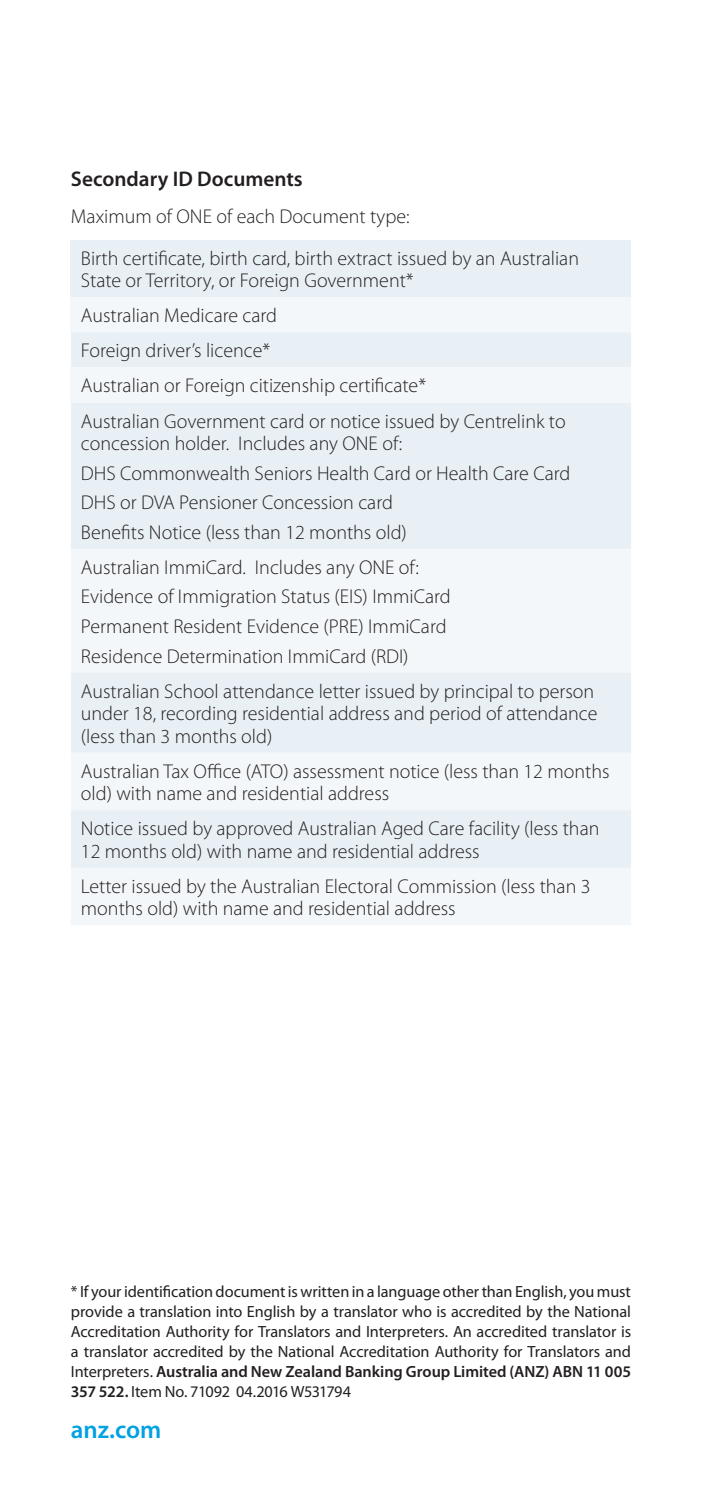
<style>
.page{position:relative;width:702px;height:1489px;background:#fff}
.page>*{position:absolute;margin:0;border:0;box-sizing:border-box;transform-origin:0 0}
.t1{font:600 25px "Myriad Pro";color:#00a2e1}
.t2{font:600 21.25px "Myriad Pro";color:#231f20}
.t3{font:300 20px/29.5px "Myriad Pro";color:#231f20}
.t4{font:16.25px/20px "Myriad Pro";letter-spacing:-.005em;color:#231f20;text-align:justify}
.s1{font-weight:600}
</style>
<div class="page">
<div style="left:71px;top:240px;width:560px;height:57px;background:#e8f0f5"></div>
<div style="left:71px;top:297px;width:560px;height:35px;background:#f3f7f9"></div>
<div style="left:71px;top:332px;width:560px;height:217px;background:#e8f0f5"></div>
<div style="left:71px;top:367px;width:560px;height:35px;background:#f3f7f9"></div>
<div style="left:71px;top:549px;width:560px;height:376px;background:#f3f7f9"></div>
<svg style="left:71px;top:672px;width:560px;height:195px;fill:#e8f0f5"></svg>
<p class="t2" style="left:71px;top:165px;width:233px">Secondary ID Documents</p>
<p class="t3" style="left:81px;top:195px;width:499px;line-height:42px;text-indent:-10px">Maximum of ONE of each Document type:<br>Birth certificate, birth card, birth extract issued by an Australian</p>
<p class="t3" style="left:81px;top:263px;width:486px;line-height:35px">State or Territory, or Foreign Government*<br>Australian Medicare card<br>Foreign driver’s licence*<br>Australian or Foreign citizenship certificate*<br>Australian Government card or notice issued by Centrelink to</p>
<p class="t3" style="left:81px;top:428px;width:491px">concession holder. Includes any ONE of:<br>DHS Commonwealth Seniors Health Card or Health Care Card DHS or DVA Pensioner Concession card<br>Benefits Notice (less than 12 months old)</p>
<p class="t3" style="left:81px;top:552px;width:371px">Australian ImmiCard. Includes any ONE of:<br>Evidence of Immigration Status (EIS) ImmiCard Permanent Resident Evidence (PRE) ImmiCard Residence Determination ImmiCard (RDI)</p>
<p class="t3" style="left:81px;top:679px;width:518px;line-height:22.5px">Australian School attendance letter issued by principal to person under 18, recording residential address and period of attendance (less than 3 months old)</p>
<p class="t3" style="left:81px;top:759px;width:530px;line-height:22.5px">Australian Tax Office (ATO) assessment notice (less than 12 months old) with name and residential address</p>
<p class="t3" style="left:81px;top:817px;width:520px;line-height:22.5px">Notice issued by approved Australian Aged Care facility (less than<br>12 months old) with name and residential address</p>
<p class="t3" style="left:81px;top:874px;width:511px;line-height:22.5px">Letter issued by the Australian Electoral Commission (less than 3 months old) with name and residential address</p>
<p class="t4" style="left:71px;top:1280px;width:561px">* If your identification document is written in a language other than English, you must provide a translation into English by a translator who is accredited by the National Accreditation Authority for Translators and Interpreters. An accredited translator is a translator accredited by the National Accreditation Authority for Translators and Interpreters. <span class="s1">Australia and New Zealand Banking Group Limited (ANZ) ABN 11 005<br>357 522.</span> Item No. 71092 04.2016 W531794</p>
<p class="t1" style="left:71px;top:1413px;width:92px">anz.com</p>
</div>
